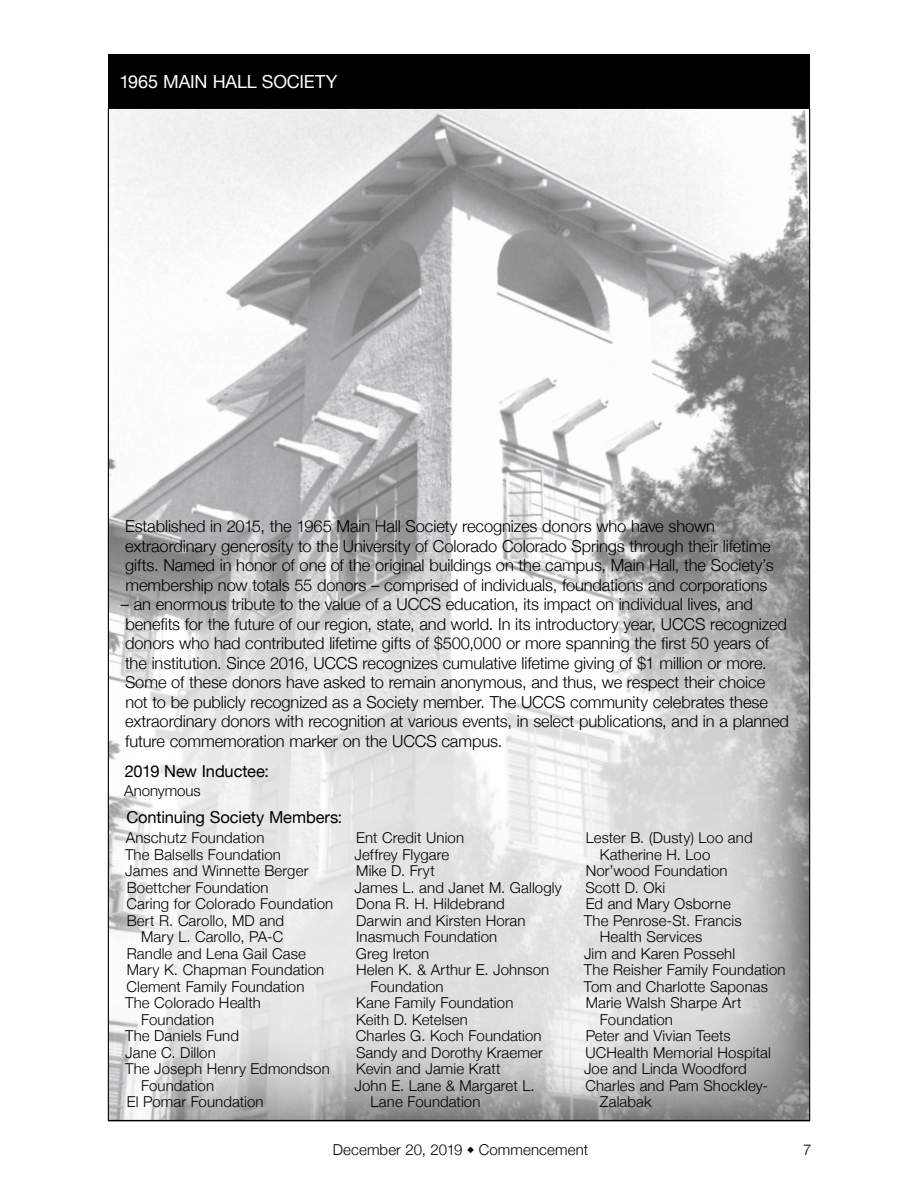
<style>
.page{position:relative;width:918px;height:1188px;background:#fff}
.page>*{position:absolute;margin:0;border:0;box-sizing:border-box;transform-origin:0 0}
.t1{font:18px "Helvetica Neue";letter-spacing:-.01em;color:#fff}
.t2{font:300 16.5px/19.5px "Helvetica Neue";letter-spacing:-.005em;color:#000}
.t3{font:16.5px "Helvetica Neue";letter-spacing:-.01em;color:#000}
.t4{font:300 15px "Helvetica Neue";letter-spacing:.005em;color:#000}
</style>
<div class="page">
<div style="left:108px;top:54px;width:702px;height:54px;background:#000"></div>
<img style="left:110px;top:110px;width:698px;height:1009px">
<svg style="left:94px;top:527px;width:716px;height:593px"></svg>
<p class="t1" style="left:119px;top:69px;width:220px">1965 MAIN HALL SOCIETY</p>
<p class="t2" style="left:125px;top:515px;width:650px">Established in 2015, the 1965 Main Hall Society recognizes donors who have shown extraordinary generosity to the University of Colorado Colorado Springs through their lifetime gifts. Named in honor of one of the original buildings on the campus, Main Hall, the Society’s membership now totals 55 donors – comprised of individuals, foundations and corporations</p>
<p class="t2" style="left:121px;top:593px;width:670px">– an enormous tribute to the value of a UCCS education, its impact on individual lives, and benefits for the future of our region, state, and world. In its introductory year, UCCS recognized donors who had contributed lifetime gifts of $500,000 or more spanning the first 50 years of the institution. Since 2016, UCCS recognizes cumulative lifetime giving of $1 million or more.<br>Some of these donors have asked to remain anonymous, and thus, we respect their choice<br>not to be publicly recognized as a Society member. The UCCS community celebrates these extraordinary donors with recognition at various events, in select publications, and in a planned future commemoration marker on the UCCS campus.</p>
<p class="t3" style="left:125px;top:759px;width:146px">2019 New Inductee:</p>
<p class="t3" style="left:126px;top:806px;width:218px">Continuing Society Members:</p>
<p class="t4" style="left:124px;top:779px;width:78px">Anonymous</p>
<p class="t4" style="left:126px;top:826px;width:140px">Anschutz Foundation</p>
<p class="t4" style="left:125px;top:843px;width:157px">The Balsells Foundation</p>
<p class="t4" style="left:125px;top:859px;width:185px">James and Winnette Berger</p>
<p class="t4" style="left:127px;top:876px;width:143px">Boettcher Foundation</p>
<p class="t4" style="left:127px;top:892px;width:208px">Caring for Colorado Foundation</p>
<p class="t4" style="left:127px;top:909px;width:159px">Bert R. Carollo, MD and</p>
<p class="t4" style="left:141px;top:925px;width:144px">Mary L. Carollo, PA-C</p>
<p class="t4" style="left:127px;top:942px;width:181px">Randle and Lena Gail Case</p>
<p class="t4" style="left:127px;top:958px;width:199px">Mary K. Chapman Foundation</p>
<p class="t4" style="left:127px;top:975px;width:179px">Clement Family Foundation</p>
<p class="t4" style="left:125px;top:991px;width:137px">The Colorado Health</p>
<p class="t4" style="left:141px;top:1008px;width:75px">Foundation</p>
<p class="t4" style="left:125px;top:1024px;width:115px">The Daniels Fund</p>
<p class="t4" style="left:125px;top:1041px;width:92px">Jane C. Dillon</p>
<p class="t4" style="left:125px;top:1057px;width:206px">The Joseph Henry Edmondson</p>
<p class="t4" style="left:141px;top:1074px;width:75px">Foundation</p>
<p class="t4" style="left:127px;top:1090px;width:138px">El Pomar Foundation</p>
<p class="t4" style="left:356px;top:826px;width:109px">Ent Credit Union</p>
<p class="t4" style="left:355px;top:843px;width:96px">Jeffrey Flygare</p>
<p class="t4" style="left:356px;top:859px;width:80px">Mike D. Fryt</p>
<p class="t4" style="left:355px;top:876px;width:209px">James L. and Janet M. Gallogly</p>
<p class="t4" style="left:356px;top:892px;width:150px">Dona R. H. Hildebrand</p>
<p class="t4" style="left:356px;top:909px;width:171px">Darwin and Kirsten Horan</p>
<p class="t4" style="left:356px;top:925px;width:143px">Inasmuch Foundation</p>
<p class="t4" style="left:356px;top:942px;width:75px">Greg Ireton</p>
<p class="t4" style="left:356px;top:958px;width:195px">Helen K. &amp; Arthur E. Johnson</p>
<p class="t4" style="left:371px;top:975px;width:75px">Foundation</p>
<p class="t4" style="left:356px;top:991px;width:159px">Kane Family Foundation</p>
<p class="t4" style="left:356px;top:1008px;width:113px">Keith D. Ketelsen</p>
<p class="t4" style="left:356px;top:1024px;width:187px">Charles G. Koch Foundation</p>
<p class="t4" style="left:356px;top:1041px;width:188px">Sandy and Dorothy Kraemer</p>
<p class="t4" style="left:356px;top:1057px;width:146px">Kevin and Jamie Kratt</p>
<p class="t4" style="left:355px;top:1074px;width:179px">John E. Lane &amp; Margaret L.</p>
<p class="t4" style="left:371px;top:1090px;width:111px">Lane Foundation</p>
<p class="t4" style="left:586px;top:826px;width:168px">Lester B. (Dusty) Loo and</p>
<p class="t4" style="left:600px;top:843px;width:112px">Katherine H. Loo</p>
<p class="t4" style="left:586px;top:859px;width:143px">Nor’wood Foundation</p>
<p class="t4" style="left:585px;top:876px;width:81px">Scott D. Oki</p>
<p class="t4" style="left:586px;top:892px;width:147px">Ed and Mary Osborne</p>
<p class="t4" style="left:584px;top:909px;width:159px">The Penrose-St. Francis</p>
<p class="t4" style="left:600px;top:925px;width:104px">Health Services</p>
<p class="t4" style="left:584px;top:942px;width:153px">Jim and Karen Possehl</p>
<p class="t4" style="left:584px;top:958px;width:203px">The Reisher Family Foundation</p>
<p class="t4" style="left:584px;top:975px;width:186px">Tom and Charlotte Saponas</p>
<p class="t4" style="left:586px;top:991px;width:157px">Marie Walsh Sharpe Art</p>
<p class="t4" style="left:600px;top:1008px;width:75px">Foundation</p>
<p class="t4" style="left:586px;top:1024px;width:147px">Peter and Vivian Teets</p>
<p class="t4" style="left:586px;top:1041px;width:187px">UCHealth Memorial Hospital</p>
<p class="t4" style="left:584px;top:1057px;width:164px">Joe and Linda Woodford</p>
<p class="t4" style="left:585px;top:1074px;width:184px">Charles and Pam Shockley-</p>
<p class="t4" style="left:600px;top:1090px;width:53px">Zalabak</p>
<p class="t4" style="left:333px;top:1137px;width:257px">December 20, 2019 ◆ Commencement</p>
<p class="t4" style="left:803px;top:1137px;width:10px">7</p>
</div>
